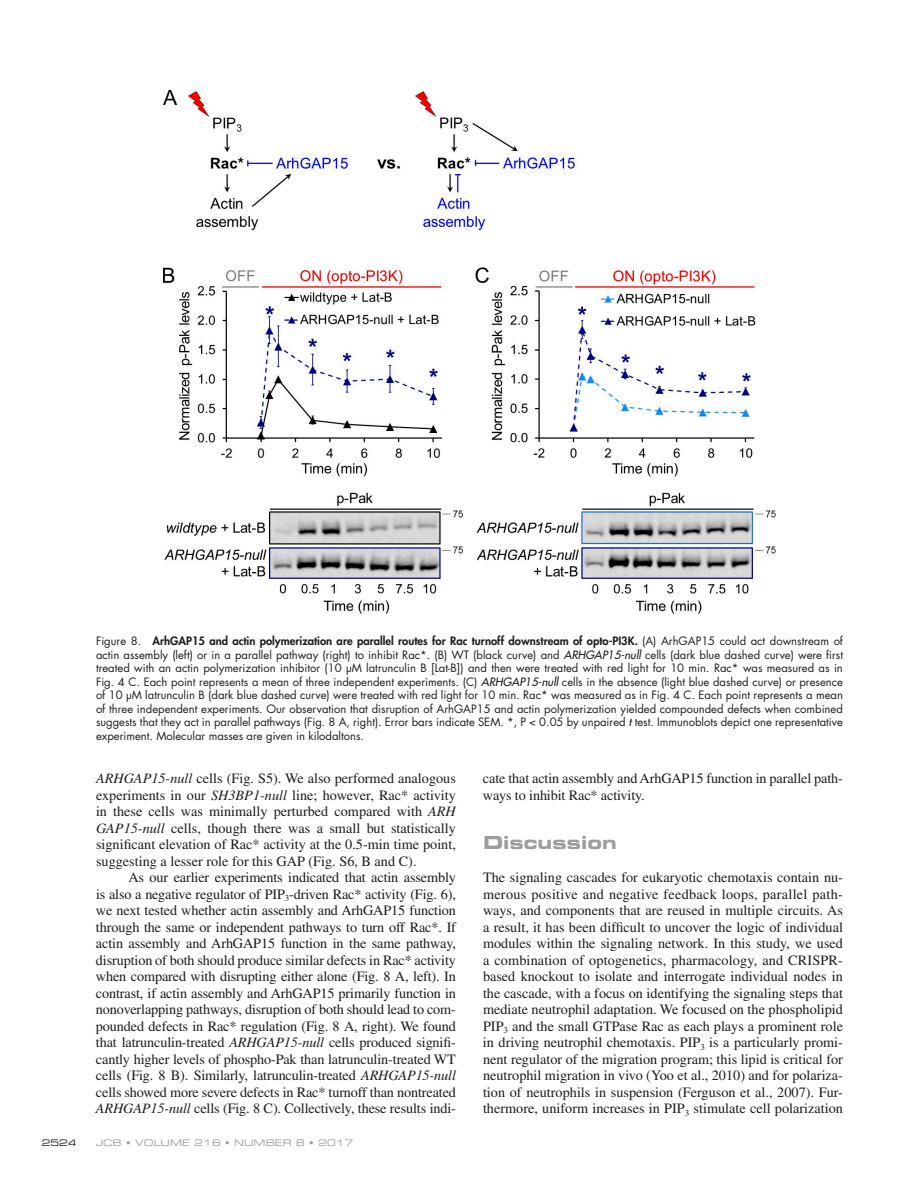
<style>
.page{position:relative;width:918px;height:1188px;background:#fff}
.page>*{position:absolute;margin:0;border:0;box-sizing:border-box;transform-origin:0 0}
.t1{font:18px "Eurostile LT Std Bold Ex 2";letter-spacing:.005em;color:#9d9d9d}
.t2{font:14.25px/16.5px "Times LT Std";letter-spacing:-.01em;color:#1d1d1b;text-align:justify}
.t3{font:11.25px/13.5px "Futura Std";color:#1d1d1b;text-align:justify}
.t4{font:9px "Eurostile LT Std Ex 2";letter-spacing:.01em;color:#9d9d9d}
.t5{font:9px "Eurostile LT Std Ex 2";color:#1d1d1b}
.s1{font-weight:800}
.s2{font-weight:500;font-style:italic}
.s3{font-style:italic}
</style>
<div class="page">
<img style="left:164px;top:90px;width:612px;height:524px">
<p class="t3" style="left:96px;top:635px;width:749px">Figure 8. <span class="s1">ArhGAP15 and actin polymerization are parallel routes for Rac turnoff downstream of opto-PI3K.</span> (A) ArhGAP15 could act downstream of actin assembly (left) or in a parallel pathway (right) to inhibit Rac*. (B) WT (black curve) and <span class="s2">ARHGAP15-null</span> cells (dark blue dashed curve) were first treated with an actin polymerization inhibitor (10 µM latrunculin B [Lat-B]) and then were treated with red light for 10 min. Rac* was measured as in Fig. 4 C. Each point represents a mean of three independent experiments. (C) <span class="s2">ARHGAP15-null</span> cells in the absence (light blue dashed curve) or presence of 10 µM latrunculin B (dark blue dashed curve) were treated with red light for 10 min. Rac* was measured as in Fig. 4 C. Each point represents a mean of three independent experiments. Our observation that disruption of ArhGAP15 and actin polymerization yielded compounded defects when combined suggests that they act in parallel pathways (Fig. 8 A, right). Error bars indicate SEM. *, P &lt; 0.05 by unpaired <span class="s2">t</span> test. Immunoblots depict one representative experiment. Molecular masses are given in kilodaltons.</p>
<p class="t2" style="left:96px;top:770px;width:361px"><span class="s3">ARHGAP15-null</span> cells (Fig. S5). We also performed analogous experiments in our <span class="s3">SH3BP1-null</span> line; however, Rac* activity in these cells was minimally perturbed compared with <span class="s3">ARH GAP15-null</span> cells, though there was a small but statistically significant elevation of Rac* activity at the 0.5-min time point, suggesting a lesser role for this GAP (Fig. S6, B and C).</p>
<p class="t2" style="left:96px;top:869px;width:362px;text-indent:32px">As our earlier experiments indicated that actin assembly is also a negative regulator of PIP<sub>3</sub>-driven Rac* activity (Fig. 6), we next tested whether actin assembly and ArhGAP15 function through the same or independent pathways to turn off Rac*. If actin assembly and ArhGAP15 function in the same pathway, disruption of both should produce similar defects in Rac* activity when compared with disrupting either alone (Fig. 8 A, left). In contrast, if actin assembly and ArhGAP15 primarily function in nonoverlapping pathways, disruption of both should lead to com&shy;pounded defects in Rac* regulation (Fig. 8 A, right). We found that latrunculin-treated <span class="s3">ARHGAP15-null</span> cells produced signifi&shy;cantly higher levels of phospho-Pak than latrunculin-treated WT cells (Fig. 8 B). Similarly, latrunculin-treated <span class="s3">ARHGAP15-null </span>cells showed more severe defects in Rac* turnoff than nontreated <span class="s3">ARHGAP15-null</span> cells (Fig. 8 C). Collectively, these results indi-</p>
<p class="t5" style="left:42px;top:1136px;width:36px">2524</p>
<p class="t4" style="left:96px;top:1136px;width:259px">JCB • VOLUME 216 • NUMBER 8 • 2017</p>
<p class="t2" style="left:483px;top:770px;width:361px">cate that actin assembly and ArhGAP15 function in parallel path&shy;ways to inhibit Rac* activity.</p>
<p class="t1" style="left:483px;top:830px;width:135px">Discussion</p>
<p class="t2" style="left:483px;top:869px;width:362px">The signaling cascades for eukaryotic chemotaxis contain nu&shy;merous positive and negative feedback loops, parallel path&shy;ways, and components that are reused in multiple circuits. As a result, it has been difficult to uncover the logic of individual modules within the signaling network. In this study, we used a combination of optogenetics, pharmacology, and CRISPR&shy;based knockout to isolate and interrogate individual nodes in the cascade, with a focus on identifying the signaling steps that mediate neutrophil adaptation. We focused on the phospholipid PIP<sub>3</sub> and the small GTPase Rac as each plays a prominent role in driving neutrophil chemotaxis. PIP<sub>3</sub> is a particularly promi&shy;nent regulator of the migration program; this lipid is critical for neutrophil migration in vivo (Yoo et al., 2010) and for polariza&shy;tion of neutrophils in suspension (Ferguson et al., 2007). Fur&shy;thermore, uniform increases in PIP<sub>3</sub> stimulate cell polarization</p>
</div>
